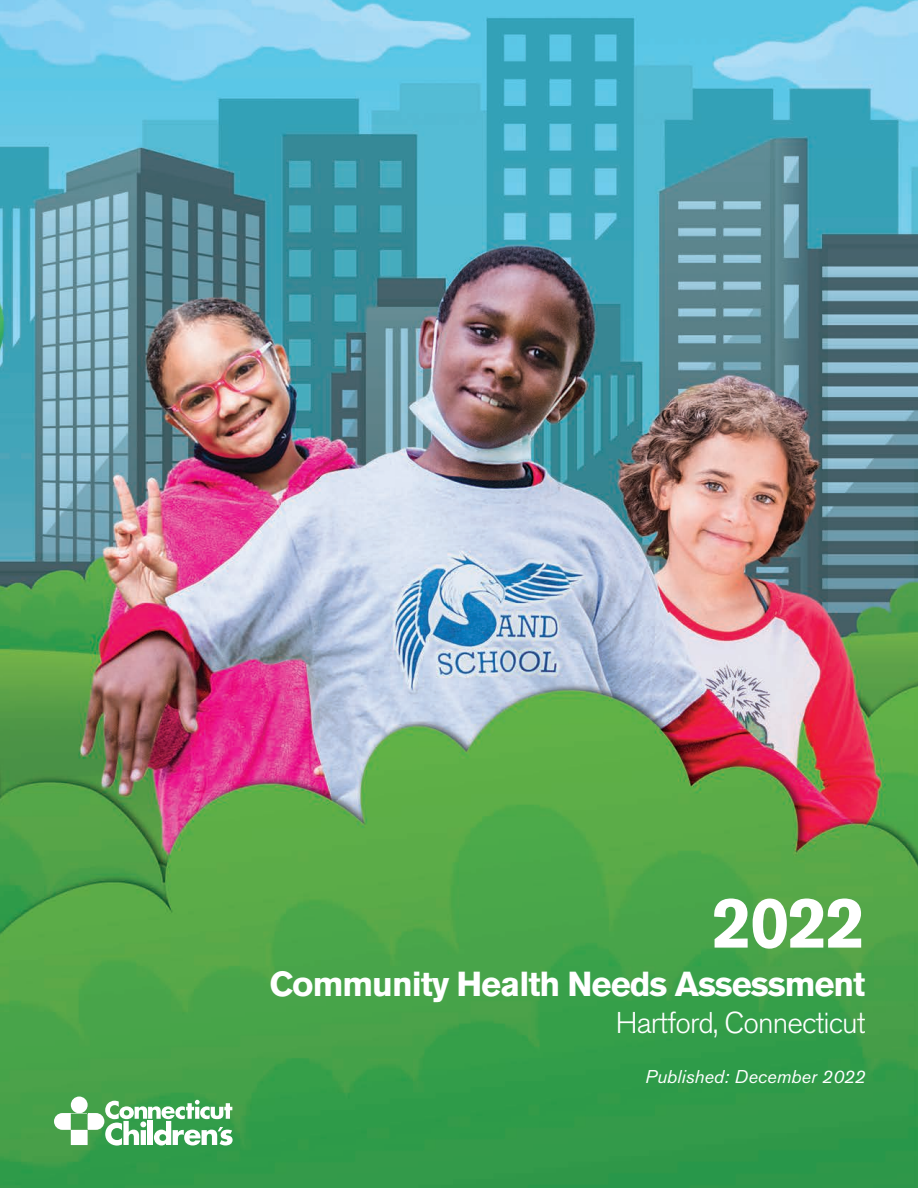
<style>
.page{position:relative;width:918px;height:1188px;background:#fff}
.page>*{position:absolute;margin:0;border:0;box-sizing:border-box;transform-origin:0 0}
.t1{font:700 71.1px "Akzidenz Grotesk BE";color:#fff}
.t2{font:700 34.5px "Akzidenz Grotesk BE";letter-spacing:-.03em;color:#fff}
.t3{font:300 29.85px "Akzidenz Grotesk BE";letter-spacing:-.03em;color:#fff}
.t4{font:italic 18.3px "Akzidenz Grotesk BE";color:#fff}
</style>
<div class="page">
<img style="left:0;top:0;width:918px;height:1188px">
<svg style="left:54px;top:1097px;width:179px;height:49px"></svg>
<p class="t1" style="left:712px;top:882px;width:155px">2022</p>
<p class="t2" style="left:270px;top:964px;width:597px">Community Health Needs Assessment</p>
<p class="t3" style="left:616px;top:1005px;width:251px">Hartford, Connecticut</p>
<p class="t4" style="left:645px;top:1066px;width:222px">Published: December 2022</p>
</div>
